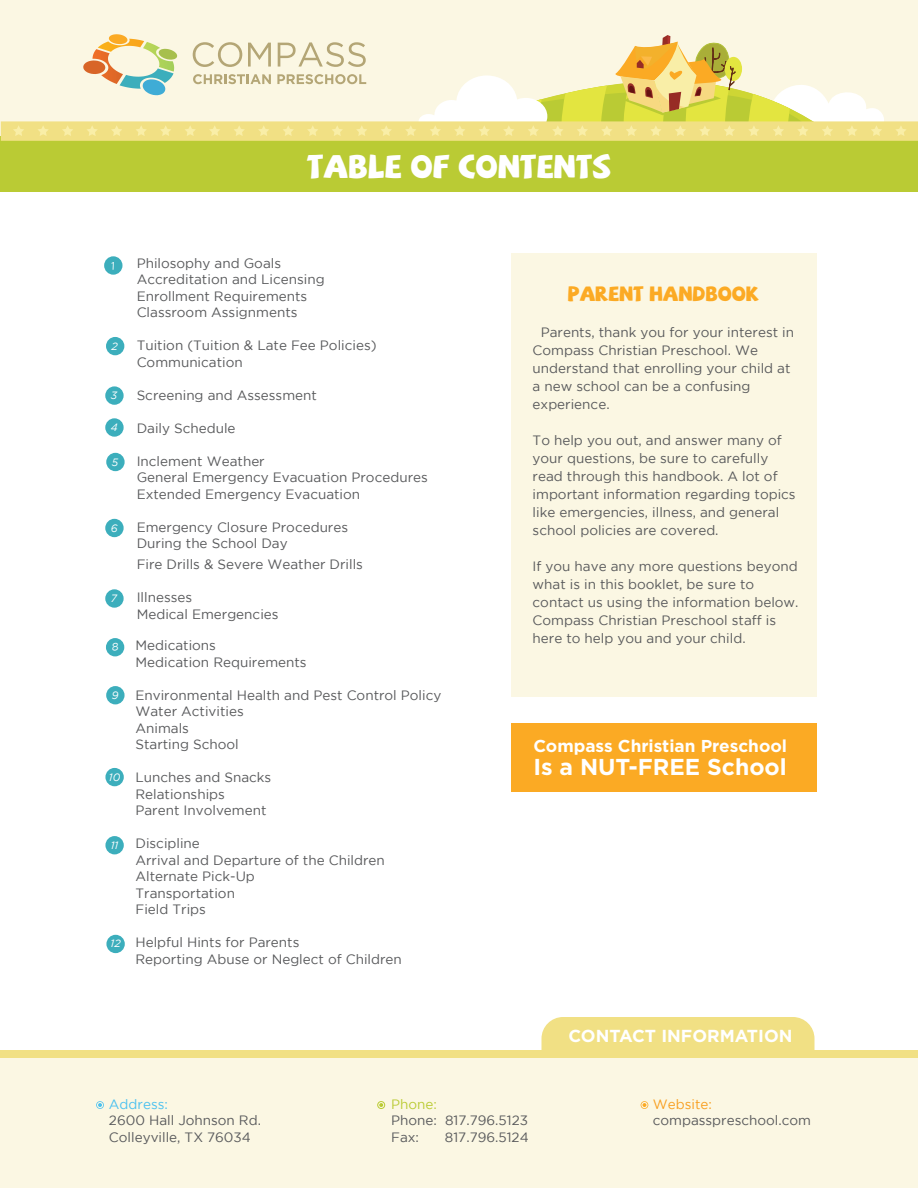
<style>
.page{position:relative;width:918px;height:1188px;background:#fff}
.page>*{position:absolute;margin:0;border:0;box-sizing:border-box;transform-origin:0 0}
.t1{font:32.7px "SAF";color:#fff}
.t2{font:700 22.95px "Gotham";color:#fff}
.t3{font:20.7px "SAF";color:#fbaa24}
.t4{font:700 17.4px "Gotham";color:#fff}
.t5{font:700 17.25px "Gotham";color:#fff}
.t6{font:13.5px/16.5px "Gotham";color:#58595b}
.t7{font:13.5px "Gotham";color:#f89f20}
.t8{font:13.5px "Gotham";color:#4bc1ef}
.t9{font:13.5px "Gotham";color:#bacb34}
.t10{font:italic 10.65px "Gotham";color:#fff}
</style>
<div class="page">
<div style="left:512px;top:723px;width:306px;height:69px;background:#fbaa24"></div>
<div style="left:542px;top:1017px;width:272px;height:59px;background:#f1e084;border-radius:22px"></div>
<div style="left:512px;top:254px;width:306px;height:444px;background:#fbf7e3"></div>
<div style="left:0;top:1057px;width:918px;height:131px;background:#fbf7e3"></div>
<div style="left:0;top:1050px;width:918px;height:8px;background:#f1e084"></div>
<div style="left:0;top:132px;width:918px;height:60px;background:#bacb34"></div>
<div style="left:0;top:0;width:918px;height:135px;background:#fbf7e3"></div>
<svg style="left:379px;top:1103px;width:4px;height:4px"></svg>
<div style="left:377px;top:1101px;width:8px;height:8px;border:1px solid #bacb34;border-radius:50%"></div>
<svg style="left:641px;top:1101px;width:7px;height:8px"></svg>
<svg style="left:96px;top:1101px;width:8px;height:8px"></svg>
<svg style="left:1px;top:34px;width:917px;height:107px"></svg>
<div style="left:104px;top:256px;width:18px;height:19px;background:#3caebc;border-radius:50%"></div>
<div style="left:106px;top:337px;width:18px;height:18px;background:#3caebc;border-radius:50%"></div>
<div style="left:105px;top:386px;width:19px;height:19px;background:#3caebc;border-radius:50%"></div>
<div style="left:105px;top:418px;width:19px;height:19px;background:#3caebc;border-radius:50%"></div>
<div style="left:106px;top:453px;width:19px;height:18px;background:#3caebc;border-radius:50%"></div>
<div style="left:105px;top:519px;width:19px;height:18px;background:#3caebc;border-radius:50%"></div>
<div style="left:105px;top:589px;width:19px;height:19px;background:#3caebc;border-radius:50%"></div>
<div style="left:106px;top:638px;width:18px;height:18px;background:#3caebc;border-radius:50%"></div>
<div style="left:106px;top:686px;width:19px;height:18px;background:#3caebc;border-radius:50%"></div>
<div style="left:105px;top:768px;width:19px;height:18px;background:#3caebc;border-radius:50%"></div>
<div style="left:105px;top:836px;width:19px;height:18px;background:#3caebc;border-radius:50%"></div>
<div style="left:106px;top:935px;width:19px;height:18px;background:#3caebc;border-radius:50%"></div>
<h1 class="t1" style="left:307px;top:149px;width:306px">TABLE OF CONTENTS</h1>
<p class="t10" style="left:112px;top:340px;width:8px">2</p>
<p class="t10" style="left:111px;top:390px;width:8px">3</p>
<p class="t10" style="left:111px;top:422px;width:8px">4</p>
<p class="t10" style="left:112px;top:456px;width:8px">5</p>
<p class="t10" style="left:111px;top:522px;width:8px">6</p>
<p class="t10" style="left:111px;top:593px;width:8px">7</p>
<p class="t10" style="left:112px;top:689px;width:8px">9</p>
<p class="t10" style="left:109px;top:771px;width:13px">10</p>
<p class="t10" style="left:111px;top:839px;width:9px">11</p>
<p class="t10" style="left:111px;top:938px;width:12px">12</p>
<p class="t6" style="left:137px;top:254px;width:190px">Philosophy and Goals<br>Accreditation and Licensing<br>Enrollment Requirements<br>Classroom Assignments</p>
<p class="t6" style="left:137px;top:337px;width:241px">Tuition (Tuition &amp; Late Fee Policies)<br>Communication</p>
<p class="t6" style="left:137px;top:386px;width:182px">Screening and Assessment</p>
<p class="t6" style="left:137px;top:419px;width:100px">Daily Schedule</p>
<p class="t6" style="left:137px;top:452px;width:293px">Inclement Weather<br>General Emergency Evacuation Procedures<br>Extended Emergency Evacuation</p>
<p class="t6" style="left:137px;top:518px;width:213px">Emergency Closure Procedures<br>During the School Day</p>
<p class="t6" style="left:137px;top:556px;width:228px">Fire Drills &amp; Severe Weather Drills</p>
<p class="t6" style="left:137px;top:589px;width:143px">Illnesses<br>Medical Emergencies</p>
<p class="t6" style="left:135px;top:637px;width:173px">Medications<br>Medication Requirements</p>
<p class="t6" style="left:135px;top:687px;width:307px">Environmental Health and Pest Control Policy<br>Water Activities<br>Animals<br>Starting School</p>
<p class="t6" style="left:135px;top:769px;width:137px">Lunches and Snacks<br>Relationships<br>Parent Involvement</p>
<p class="t6" style="left:135px;top:835px;width:251px">Discipline<br>Arrival and Departure of the Children<br>Alternate Pick-Up<br>Transportation<br>Field Trips</p>
<p class="t6" style="left:135px;top:934px;width:268px">Helpful Hints for Parents<br>Reporting Abuse or Neglect of Children</p>
<h3 class="t3" style="left:568px;top:283px;width:193px">PARENT HANDBOOK</h3>
<p class="t6" style="left:533px;top:323px;width:263px;line-height:18px;text-indent:8px">Parents, thank you for your interest in<br>Compass Christian Preschool. We understand that enrolling your child at a new school can be a confusing experience.</p>
<p class="t6" style="left:533px;top:431px;width:265px;line-height:18px">To help you out, and answer many of your questions, be sure to carefully read through this handbook. A lot of important information regarding topics like emergencies, illness, and general school policies are covered.</p>
<p class="t6" style="left:533px;top:557px;width:267px;line-height:18px">If you have any more questions beyond what is in this booklet, be sure to contact us using the information below.<br>Compass Christian Preschool staff is here to help you and your child.</p>
<p class="t5" style="left:533px;top:734px;width:255px">Compass Christian Preschool</p>
<h2 class="t2" style="left:533px;top:751px;width:255px">Is a NUT-FREE School</h2>
<p class="t4" style="left:569px;top:1025px;width:226px">CONTACT INFORMATION</p>
<p class="t8" style="left:109px;top:1097px;width:60px">Address:</p>
<p class="t6" style="left:109px;top:1112px;width:154px">2600 Hall Johnson Rd.<br>Colleyville, TX 76034</p>
<p class="t9" style="left:391px;top:1097px;width:47px">Phone:</p>
<p class="t6" style="left:391px;top:1112px;width:138px">Phone: 817.796.5123<br>Fax:</p>
<p class="t6" style="left:445px;top:1128px;width:85px">817.796.5124</p>
<p class="t7" style="left:653px;top:1097px;width:61px">Website:</p>
<p class="t6" style="left:653px;top:1112px;width:160px">compasspreschool.com</p>
</div>
